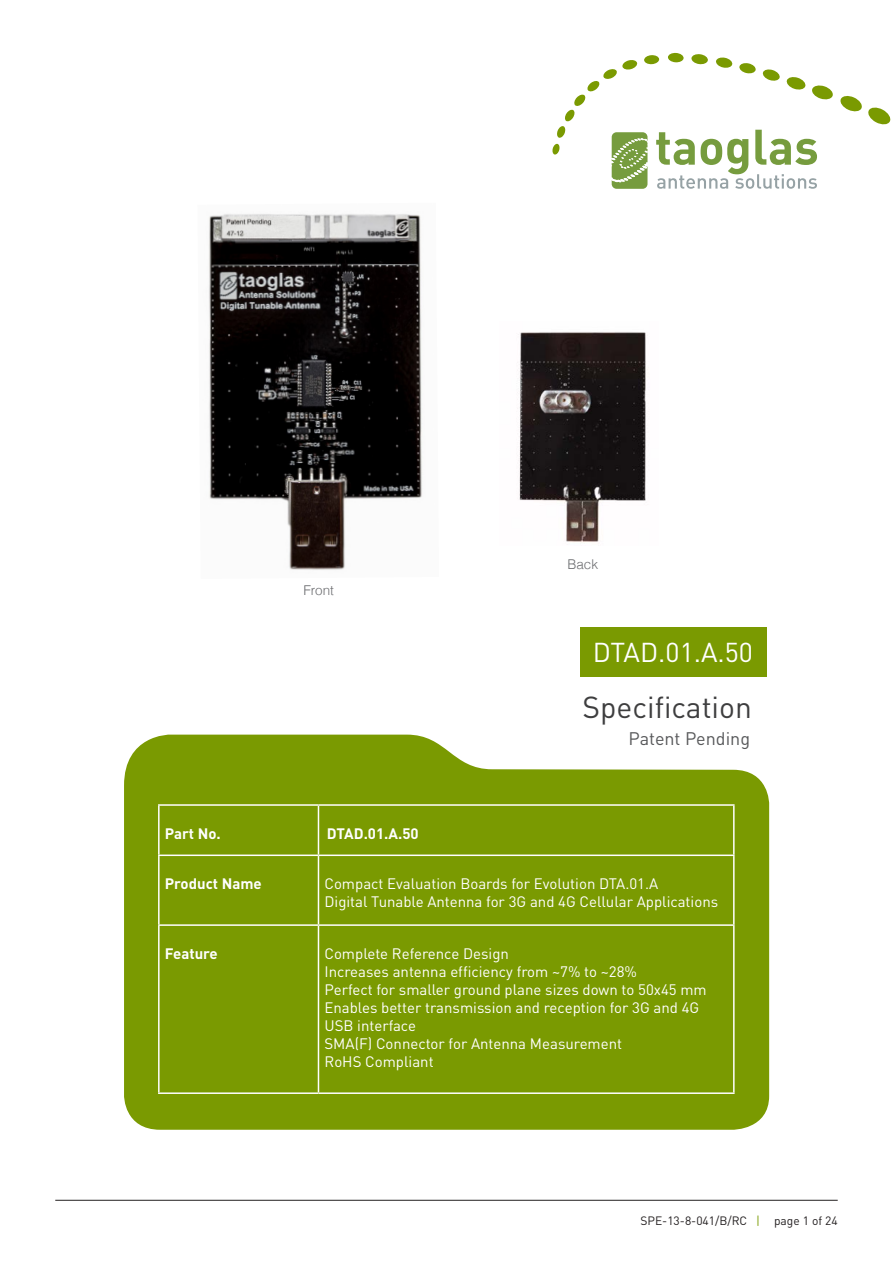
<style>
.page{position:relative;width:893px;height:1263px;background:#fff}
.page>*{position:absolute;margin:0;border:0;box-sizing:border-box;transform-origin:0 0}
.t1{font:30px "DIN";color:#3e3e3f}
.t2{font:27px "DIN";color:#fff}
.t3{font:18px "DIN";color:#57585a}
.t4{font:15px/18px "DIN";color:#fff}
.t5{font:700 15px "DIN";color:#fff}
.t6{font:300 13.5px "Helvetica";color:#6c6d70}
.t7{font:12px "DIN";color:#231f20}
.s1{color:#7a9a01}
</style>
<div class="page">
<hr style="left:55px;top:1200px;width:783px;height:1px;background:#231f20">
<div style="left:644px;top:55px;width:15px;height:9px;background:#7a9a01;border-radius:50%"></div>
<svg style="left:656px;top:54px;width:235px;height:135px"></svg>
<svg style="left:552px;top:59px;width:96px;height:130px"></svg>
<div style="left:581px;top:627px;width:186px;height:50px;background:#7a9a01"></div>
<svg style="left:124px;top:735px;width:645px;height:395px;background:#8ca824"></svg>
<div style="left:160px;top:806px;width:573px;height:286px;background:#7a9a01"></div>
<div style="left:318px;top:805px;width:416px;height:50px;background:#7a9a01"></div>
<hr style="left:158px;top:854px;width:160px;height:2px;background:#fff">
<hr style="left:318px;top:854px;width:417px;height:2px;background:#fff">
<hr style="left:158px;top:924px;width:160px;height:2px;background:#fff">
<hr style="left:318px;top:924px;width:417px;height:2px;background:#fff">
<hr style="left:158px;top:804px;width:160px;height:2px;background:#fff">
<hr style="left:158px;top:806px;width:2px;height:48px;background:#fff">
<hr style="left:318px;top:804px;width:417px;height:2px;background:#fff">
<hr style="left:318px;top:806px;width:1px;height:48px;background:#fff">
<hr style="left:733px;top:806px;width:2px;height:48px;background:#fff">
<hr style="left:158px;top:856px;width:2px;height:68px;background:#fff">
<hr style="left:318px;top:856px;width:1px;height:68px;background:#fff">
<hr style="left:733px;top:856px;width:2px;height:68px;background:#fff">
<hr style="left:158px;top:926px;width:2px;height:166px;background:#fff">
<hr style="left:318px;top:926px;width:1px;height:166px;background:#fff">
<hr style="left:733px;top:926px;width:2px;height:166px;background:#fff">
<hr style="left:158px;top:1092px;width:160px;height:2px;background:#fff">
<hr style="left:318px;top:1092px;width:417px;height:2px;background:#fff">
<img style="left:517px;top:332px;width:131px;height:211px">
<img style="left:209px;top:214px;width:214px;height:356px">
<p class="t6" style="left:303px;top:580px;width:32px">Front</p>
<p class="t6" style="left:567px;top:553px;width:32px">Back</p>
<p class="t2" style="left:593px;top:636px;width:162px">DTAD.01.A.50</p>
<p class="t1" style="left:582px;top:688px;width:171px">Specification</p>
<p class="t3" style="left:628px;top:727px;width:123px">Patent Pending</p>
<p class="t5" style="left:165px;top:823px;width:57px">Part No.</p>
<p class="t5" style="left:327px;top:823px;width:93px">DTAD.01.A.50</p>
<p class="t5" style="left:165px;top:874px;width:98px">Product Name</p>
<p class="t4" style="left:324px;top:874px;width:395px">Compact Evaluation Boards for Evolution DTA.01.A<br>Digital Tunable Antenna for 3G and 4G Cellular Applications</p>
<p class="t5" style="left:165px;top:943px;width:55px">Feature</p>
<p class="t4" style="left:324px;top:944px;width:186px">Complete Reference Design</p>
<p class="t4" style="left:324px;top:962px;width:314px">Increases antenna efficiency from ~7% to ~28%</p>
<p class="t4" style="left:324px;top:980px;width:384px">Perfect for smaller ground plane sizes down to 50x45 mm</p>
<p class="t4" style="left:324px;top:998px;width:376px">Enables better transmission and reception for 3G and 4G</p>
<p class="t4" style="left:324px;top:1016px;width:93px">USB interface</p>
<p class="t4" style="left:324px;top:1034px;width:299px">SMA(F) Connector for Antenna Measurement</p>
<p class="t4" style="left:324px;top:1052px;width:111px">RoHS Compliant</p>
<p class="t7" style="left:640px;top:1213px;width:199px">SPE-13-8-041/B/RC <span class="s1">|</span> page 1 of 24</p>
</div>
